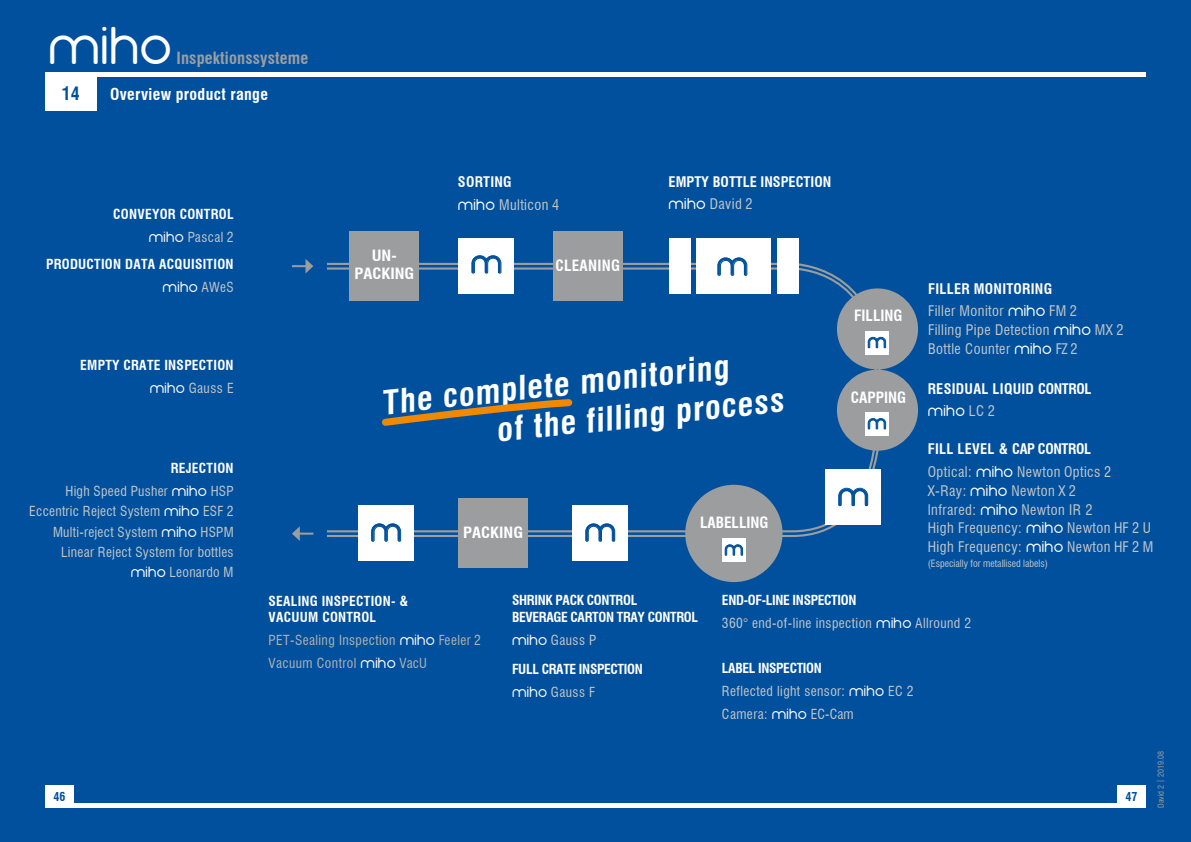
<style>
.page{position:relative;width:1191px;height:842px;background:#00509d}
.page>*{position:absolute;margin:0;border:0;box-sizing:border-box;transform-origin:0 0}
.t1{font:48.4px "miho";color:#fff}
.t2{font:700 condensed 32.9px/39.2px "Swiss 721 BT";color:#fff}
.t3{font:29.5px "miho";color:#00509d}
.t4{font:700 condensed 18px "Swiss 721 BT";color:#00509d}
.t5{font:17.7px "miho";color:#00509d}
.t6{font:700 condensed 16.5px "Swiss 721 BT";letter-spacing:.01em;color:#9c9d9f}
.t7{font:700 condensed 16px "Swiss 721 BT";letter-spacing:.02em;color:#fff}
.t8{font:700 condensed 15.2px "Swiss 721 BT";color:#fff}
.t9{font:700 condensed 15.2px/18.2px "Swiss 721 BT";color:#fff;text-align:center;scale:1.08 1}
.t10{font:700 condensed 15.2px "Swiss 721 BT";letter-spacing:.02em;color:#fff}
.t11{font:condensed 14.3px/18.9px "Swiss 721 BT";letter-spacing:.03em;color:#c5c6c8}
.t12{font:700 condensed 14.3px "Swiss 721 BT";letter-spacing:.02em;color:#fff}
.t13{font:700 condensed 14.3px "Swiss 721 BT";color:#fff}
.t14{font:14.3px "miho";color:#fff}
.t15{font:condensed 13.5px/23px "Swiss 721 BT";letter-spacing:.02em;color:#c5c6c8}
.t16{font:700 condensed 13.5px/23px "Swiss 721 BT";letter-spacing:.02em;color:#fff;text-align:right}
.t17{font:700 condensed 13.5px/16.2px "Swiss 721 BT";letter-spacing:-.025em;color:#fff}
.t18{font:condensed 13.5px/23px "Swiss 721 BT";letter-spacing:.03em;color:#b1b2b4}
.t19{font:13.5px "miho";color:#fff}
.t20{font:700 condensed 12px "Swiss 721 BT";color:#00509d}
.t21{font:condensed 9.8px "Swiss 721 BT";color:#c5c6c8}
.t22{font:condensed 8px "Swiss 721 BT";color:#9c9d9f}
.s1{font-family:"miho";font-weight:400;font-stretch:normal}
.s2{font-weight:400;color:#c5c6c8}
.s3{font-family:"Swiss 721 BT";font-stretch:condensed;color:#c5c6c8}
.s4{font-weight:700;color:#fff}
.s5{font-family:"miho";font-stretch:normal;color:#fff}
</style>
<div class="page">
<hr style="left:45px;top:804px;width:1100px;height:4px;background:#fff">
<div style="left:45px;top:785px;width:29px;height:23px;background:#fff"></div>
<div style="left:45px;top:76px;width:51px;height:34px;background:#fff"></div>
<div style="left:45px;top:72px;width:1100px;height:5px;background:#fff"></div>
<div style="left:1117px;top:785px;width:28px;height:23px;background:#fff"></div>
<svg style="left:471px;top:255px;width:30px;height:19px"></svg>
<svg style="left:371px;top:523px;width:30px;height:19px"></svg>
<svg style="left:585px;top:523px;width:30px;height:19px"></svg>
<svg style="left:838px;top:488px;width:30px;height:18px"></svg>
<svg style="left:725px;top:544px;width:18px;height:12px"></svg>
<h1 class="t1" style="left:48px;top:19px;width:125px">miho</h1>
<p class="t6" style="left:176px;top:48px;width:133px">Inspektionssysteme</p>
<h3 class="t4" style="left:62px;top:82px;width:20px">14</h3>
<p class="t7" style="left:110px;top:84px;width:159px">Overview product range</p>
<p class="t16" style="left:113px;top:202px;width:122px">CONVEYOR CONTROL <span class="s1">miho</span> <span class="s2">Pascal 2</span></p>
<p class="t16" style="left:46px;top:253px;width:189px">PRODUCTION DATA ACQUISITION</p>
<p class="t19" style="left:163px;top:280px;width:72px">miho <span class="s3">AWeS</span></p>
<p class="t16" style="left:80px;top:353px;width:155px">EMPTY CRATE INSPECTION <span class="s1">miho</span> <span class="s2">Gauss E</span></p>
<p class="t15" style="left:65px;top:457px;width:170px;text-align:right"><span class="s4">REJECTION<br></span>High Speed Pusher <span class="s5">miho</span> HSP</p>
<p class="t15" style="left:29px;top:501px;width:206px;line-height:20.3px;text-align:right">Eccentric Reject System <span class="s5">miho</span> ESF 2<br>Multi-reject System <span class="s5">miho</span> HSPM<br>Linear Reject System for bottles <span class="s5">miho</span> Leonardo M</p>
<p class="t9" style="left:354px;top:246px;width:57px">UN-<br>PACKING</p>
<p class="t11" style="left:458px;top:170px;width:103px;line-height:23px"><span class="s4">SORTING<br></span><span class="s5">miho</span> Multicon 4</p>
<p class="t10" style="left:555px;top:256px;width:66px">CLEANING</p>
<p class="t13" style="left:668px;top:173px;width:164px">EMPTY BOTTLE INSPECTION</p>
<p class="t11" style="left:668px;top:194px;width:85px"><span class="s5">miho</span> David 2</p>
<h3 class="t3" style="left:716px;top:248px;width:33px">m</h3>
<h2 class="t2" style="left:490px;top:371px;width:290px;text-indent:-111px;rotate:-6deg">The complete monitoring<br>of the filling process</h2>
<p class="t8" style="left:854px;top:306px;width:50px">FILLING</p>
<h3 class="t5" style="left:867px;top:331px;width:20px">m</h3>
<p class="t8" style="left:851px;top:388px;width:57px">CAPPING</p>
<h3 class="t5" style="left:867px;top:413px;width:20px">m</h3>
<p class="t9" style="left:463px;top:523px;width:57px">PACKING</p>
<p class="t8" style="left:700px;top:514px;width:70px">LABELLING</p>
<p class="t12" style="left:928px;top:280px;width:126px">FILLER MONITORING</p>
<p class="t11" style="left:928px;top:301px;width:197px">Filler Monitor <span class="s5">miho</span> FM 2<br>Filling Pipe Detection <span class="s5">miho</span> MX 2<br>Bottle Counter <span class="s5">miho</span> FZ 2</p>
<p class="t12" style="left:927px;top:380px;width:165px">RESIDUAL LIQUID CONTROL</p>
<p class="t14" style="left:927px;top:402px;width:69px">miho <span class="s3">LC 2</span></p>
<p class="t11" style="left:927px;top:437px;width:185px;line-height:23px"><span class="s4">FILL LEVEL &amp; CAP CONTROL<br></span>Optical: <span class="s5">miho</span> Newton Optics 2</p>
<p class="t11" style="left:927px;top:481px;width:227px">X-Ray: <span class="s5">miho</span> Newton X 2<br>Infrared: <span class="s5">miho</span> Newton IR 2<br>High Frequency: <span class="s5">miho</span> Newton HF 2 U<br>High Frequency: <span class="s5">miho</span> Newton HF 2 M</p>
<p class="t21" style="left:927px;top:557px;width:122px">(Especially for metallised labels)</p>
<p class="t20" style="left:54px;top:790px;width:14px">46</p>
<p class="t16" style="left:268px;top:593px;width:141px;line-height:16.2px;text-align:left">SEALING INSPECTION- &amp;<br>VACUUM CONTROL</p>
<p class="t18" style="left:268px;top:629px;width:214px">PET-Sealing Inspection <span class="s5">miho</span> Feeler 2<br>Vacuum Control <span class="s5">miho</span> VacU</p>
<p class="t17" style="left:512px;top:592px;width:188px">SHRINK PACK CONTROL<br>BEVERAGE CARTON TRAY CONTROL</p>
<p class="t15" style="left:512px;top:628px;width:86px"><span class="s5">miho</span> Gauss P</p>
<p class="t17" style="left:512px;top:658px;width:132px;line-height:23px">FULL CRATE INSPECTION <span class="s1">miho</span> <span class="s2">Gauss F</span></p>
<p class="t15" style="left:722px;top:589px;width:251px"><span class="s4">END-OF-LINE INSPECTION<br></span>360° end-of-line inspection <span class="s5">miho</span> Allround 2</p>
<p class="t15" style="left:722px;top:657px;width:193px"><span class="s4">LABEL INSPECTION<br></span>Reflected light sensor: <span class="s5">miho</span> EC 2<br>Camera: <span class="s5">miho</span> EC-Cam</p>
<p class="t20" style="left:1125px;top:790px;width:13px">47</p>
<p class="t22" style="left:1156px;top:808px;width:58px;rotate:-90deg">David 2 | 2019.08</p>
</div>
